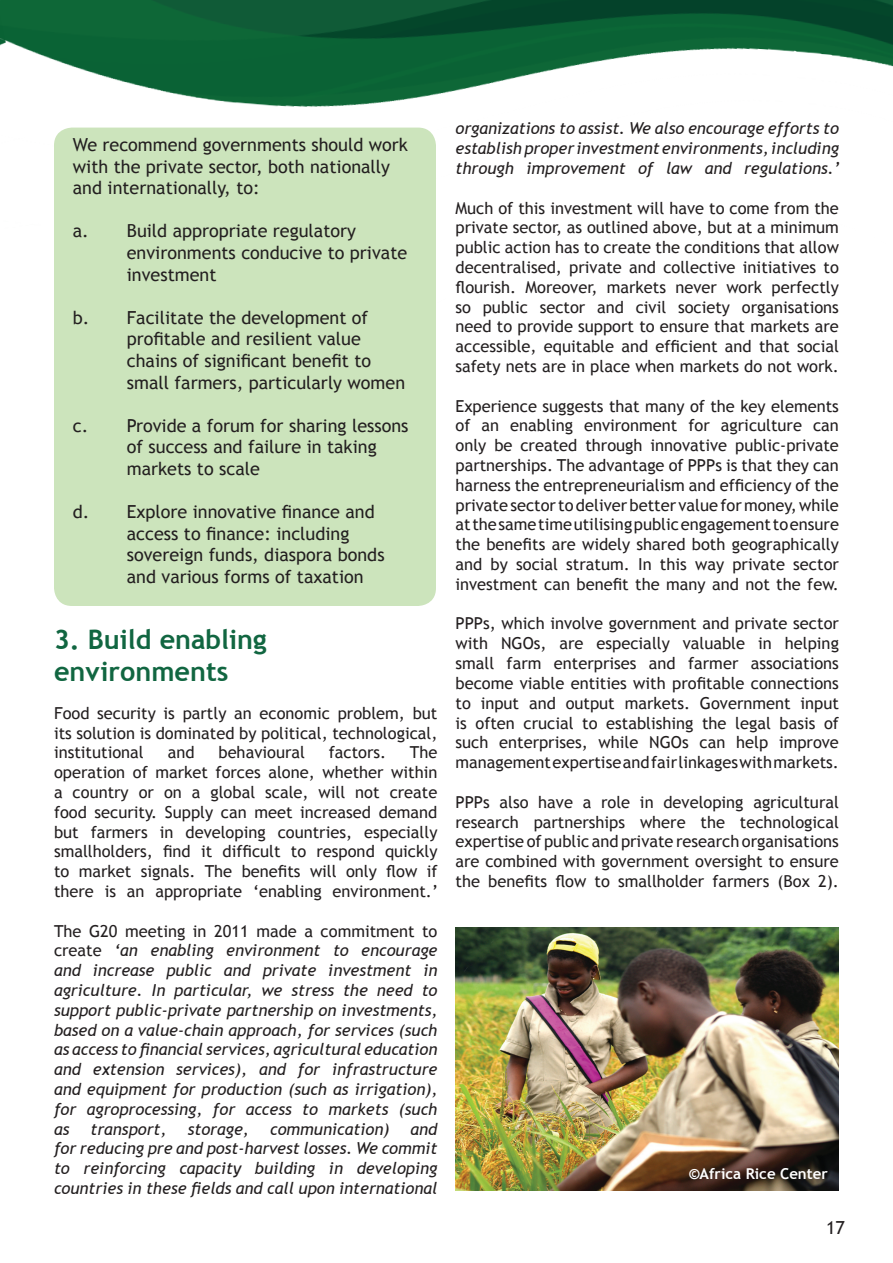
<style>
.page{position:relative;width:893px;height:1263px;background:#fff}
.page>*{position:absolute;margin:0;border:0;box-sizing:border-box;transform-origin:0 0}
.t1{font:700 27px/32.4px "Trebuchet MS";color:#116641}
.t2{font:18px/21.6px "Trebuchet MS";color:#231f20}
.t3{font:16.5px/19.8px "Trebuchet MS";color:#231f20;text-align:justify}
.t4{font:italic 16.5px/19.8px "Trebuchet MS";color:#231f20;text-align:justify}
.t5{font:700 15px "Trebuchet MS";color:#fff}
.s1{font-style:normal}
</style>
<div class="page">
<img style="left:0;top:0;width:893px;height:142px">
<div style="left:54px;top:128px;width:382px;height:478px;background:#cce4bc;border-radius:18px"></div>
<img style="left:455px;top:927px;width:384px;height:263px">
<p class="t2" style="left:73px;top:134px;width:337px">We recommend governments should work with the private sector, both nationally and internationally, to:</p>
<p class="t2" style="left:127px;top:220px;width:282px;text-indent:-54px">a. Build appropriate regulatory environments conducive to private investment</p>
<p class="t2" style="left:127px;top:307px;width:280px;text-indent:-54px">b. Facilitate the development of profitable and resilient value chains of significant benefit to small farmers, particularly women</p>
<p class="t2" style="left:127px;top:415px;width:283px;text-indent:-54px">c. Provide a forum for sharing lessons of success and failure in taking markets to scale</p>
<p class="t2" style="left:127px;top:501px;width:259px;text-indent:-54px">d. Explore innovative finance and access to finance: including sovereign funds, diaspora bonds and various forms of taxation</p>
<h1 class="t1" style="left:54px;top:623px;width:214px">3. Build enabling environments</h1>
<p class="t3" style="left:54px;top:703px;width:385px">Food security is partly an economic problem, but its solution is dominated by political, technological, institutional</p>
<p class="t3" style="left:54px;top:743px;width:386px;text-indent:356px">The operation of market forces alone, whether within a country or on a global scale, will not create food security. Supply can meet increased demand but farmers in developing countries, especially smallholders, find it difficult to respond quickly to market signals. The benefits will only flow if there is an appropriate ‘enabling environment.’</p>
<p class="t4" style="left:54px;top:921px;width:385px"><span class="s1">The G20 meeting in 2011 made a commitment to create</span> ‘an enabling environment to encourage and increase public and private investment in agriculture. In particular, we stress the need to support public-private partnership on investments, based on a value-chain approach, for services (such as access to financial services, agricultural education and extension services), and for infrastructure and equipment for production (such as irrigation), for agroprocessing, for access to markets (such as</p>
<p class="t3" style="left:168px;top:743px;width:28px">and</p>
<p class="t3" style="left:218px;top:743px;width:88px">behavioural</p>
<p class="t3" style="left:329px;top:743px;width:59px">factors.</p>
<p class="t4" style="left:54px;top:1119px;width:385px;text-indent:357px">and for reducing pre and post-harvest losses. We commit to reinforcing capacity building in developing countries in these fields and call upon international</p>
<p class="t4" style="left:91px;top:1119px;width:78px">transport,</p>
<p class="t4" style="left:188px;top:1119px;width:63px">storage,</p>
<p class="t4" style="left:270px;top:1119px;width:121px">communication)</p>
<p class="t4" style="left:455px;top:119px;width:386px">organizations to assist. We also encourage efforts to establish proper investment environments, including through improvement of law and regulations.’</p>
<p class="t3" style="left:455px;top:198px;width:385px">Much of this investment will have to come from the private sector, as outlined above, but at a minimum public action has to create the conditions that allow decentralised, private and collective initiatives to flourish. Moreover, markets never work perfectly so public sector and civil society organisations need to provide support to ensure that markets are accessible, equitable and efficient and that social safety nets are in place when markets do not work.</p>
<p class="t3" style="left:455px;top:396px;width:385px">Experience suggests that many of the key elements of an enabling environment for agriculture can only be created through innovative public-private partnerships. The advantage of PPPs is that they can harness the entrepreneurialism and efficiency of the private sector to deliver better value for money, while at the same time utilising public engagement to ensure the benefits are widely shared both geographically and by social stratum. In this way private sector investment can benefit the many and not the few.</p>
<p class="t3" style="left:455px;top:614px;width:385px">PPPs, which involve government and private sector with NGOs, are especially valuable in helping small farm enterprises and farmer associations become viable entities with profitable connections to input and output markets. Government input is often crucial to establishing the legal basis of such enterprises, while NGOs can help improve management expertise and fair linkages with markets.</p>
<p class="t3" style="left:455px;top:792px;width:385px">PPPs also have a role in developing agricultural research partnerships where the technological expertise of public and private research organisations are combined with government oversight to ensure the benefits flow to smallholder farmers (Box 2).</p>
<p class="t5" style="left:689px;top:1164px;width:140px">©Africa Rice Center</p>
<p class="t2" style="left:826px;top:1217px;width:20px">17</p>
</div>
